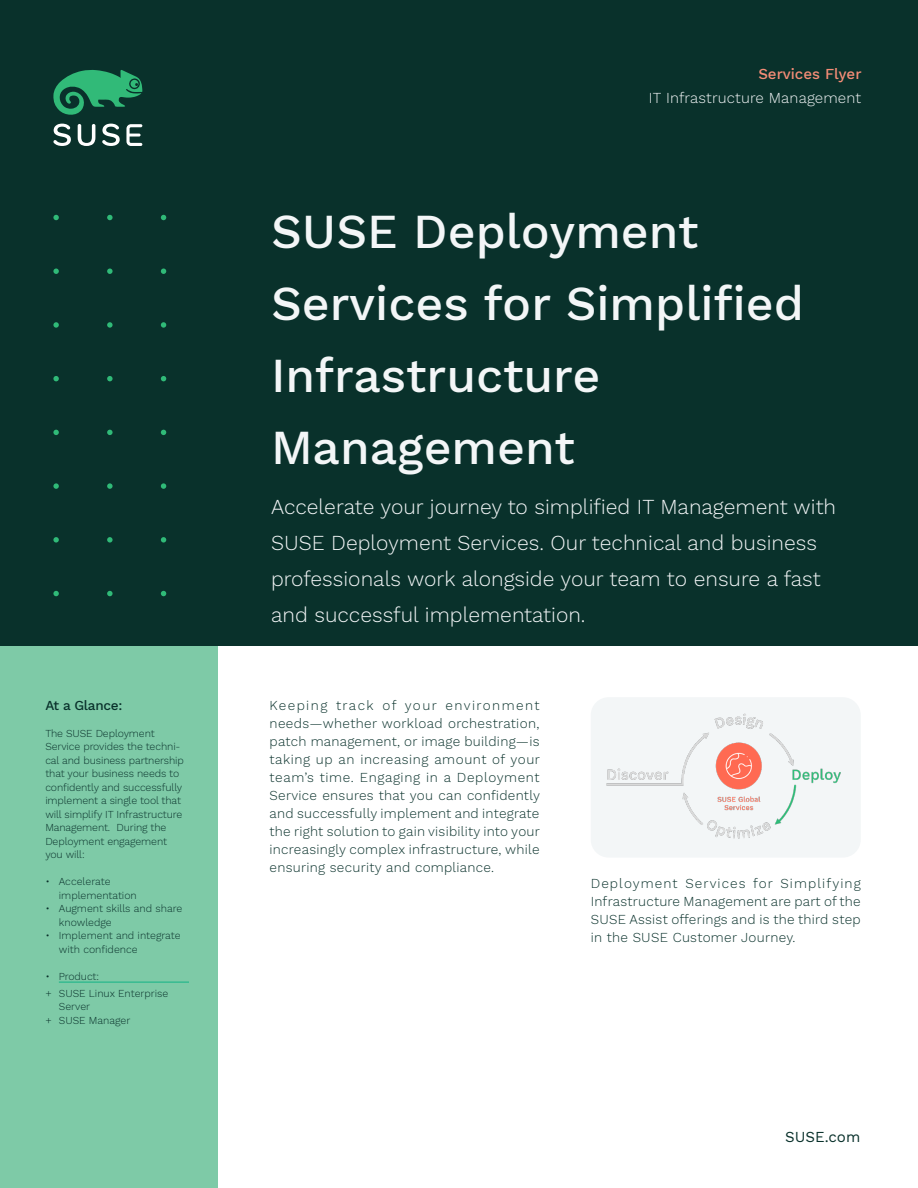
<style>
.page{position:relative;width:918px;height:1188px;background:#fff}
.page>*{position:absolute;margin:0;border:0;box-sizing:border-box;transform-origin:0 0}
.t1{font:500 48px/72px "Work Sans";color:#f3f6f7}
.intro1_13_16-lt__gre{font:300 21px/36px "Work Sans";color:#f3f6f7}
.Body_Small{font:300 15px "Work Sans";letter-spacing:.01em;color:#f3f6f7}
.t2{font:500 15px "Work Sans";color:#f58d77}
.t3{font:15px "Work Sans";color:#09312b}
.body_8_5_11{font:300 13.5px/18px "Work Sans";letter-spacing:.02em;color:#09312b;text-align:justify}
.subhead_10_13-blue{font:500 13.5px "Work Sans";letter-spacing:-.02em;color:#09312b}
.caption_7_9_5_italic{font:300 10.5px/13.5px "Work Sans";letter-spacing:-.01em;color:#09312b}
.caption_7_9_5_rule_b{font:300 10.5px "Work Sans";letter-spacing:-.01em;color:#09312b}
</style>
<div class="page">
<div style="left:0;top:0;width:918px;height:646px;background:#09312b"></div>
<svg style="left:107px;top:322px;width:6px;height:6px"></svg>
<svg style="left:107px;top:376px;width:6px;height:5px"></svg>
<svg style="left:107px;top:215px;width:6px;height:5px"></svg>
<svg style="left:107px;top:269px;width:6px;height:5px"></svg>
<svg style="left:161px;top:322px;width:5px;height:6px"></svg>
<svg style="left:161px;top:376px;width:5px;height:5px"></svg>
<svg style="left:161px;top:215px;width:5px;height:5px"></svg>
<svg style="left:161px;top:269px;width:5px;height:5px"></svg>
<svg style="left:53px;top:322px;width:6px;height:6px"></svg>
<svg style="left:53px;top:376px;width:6px;height:5px"></svg>
<svg style="left:53px;top:215px;width:6px;height:5px"></svg>
<svg style="left:53px;top:269px;width:6px;height:5px"></svg>
<svg style="left:107px;top:591px;width:6px;height:5px"></svg>
<svg style="left:107px;top:430px;width:6px;height:5px"></svg>
<svg style="left:107px;top:483px;width:6px;height:6px"></svg>
<svg style="left:107px;top:537px;width:6px;height:6px"></svg>
<svg style="left:161px;top:591px;width:5px;height:5px"></svg>
<svg style="left:161px;top:430px;width:5px;height:5px"></svg>
<svg style="left:161px;top:483px;width:5px;height:6px"></svg>
<svg style="left:161px;top:537px;width:5px;height:6px"></svg>
<svg style="left:53px;top:591px;width:6px;height:5px"></svg>
<svg style="left:53px;top:430px;width:6px;height:5px"></svg>
<svg style="left:53px;top:483px;width:6px;height:6px"></svg>
<svg style="left:53px;top:537px;width:6px;height:6px"></svg>
<div style="left:0;top:646px;width:217px;height:542px;background:#7ecaa7"></div>
<svg style="left:78px;top:124px;width:17px;height:22px"></svg>
<svg style="left:53px;top:124px;width:18px;height:22px"></svg>
<svg style="left:102px;top:124px;width:18px;height:22px"></svg>
<svg style="left:126px;top:124px;width:16px;height:22px"></svg>
<svg style="left:53px;top:70px;width:89px;height:45px"></svg>
<hr style="left:59px;top:982px;width:130px;height:1px;background:#12b385">
<div style="left:591px;top:697px;width:270px;height:161px;background:#f3f6f7;border-radius:18px"></div>
<img style="left:606px;top:713px;width:235px;height:126px">
<p class="subhead_10_13-blue" style="left:45px;top:697px;width:79px">At a Glance:</p>
<p class="caption_7_9_5_italic" style="left:45px;top:727px;width:140px">The SUSE Deployment<br>Service provides the techni&shy;cal and business partnership that your business needs to confidently and successfully implement a single tool that will simplify IT Infrastructure<br>Management. During the<br>Deployment engagement you will:</p>
<p class="caption_7_9_5_italic" style="left:59px;top:875px;width:80px;text-indent:-14px">• Accelerate implementation</p>
<p class="caption_7_9_5_italic" style="left:59px;top:902px;width:125px;text-indent:-14px">• Augment skills and share knowledge</p>
<p class="caption_7_9_5_italic" style="left:59px;top:929px;width:123px;text-indent:-14px">• Implement and integrate with confidence</p>
<p class="caption_7_9_5_rule_b" style="left:45px;top:970px;width:55px">• Product:</p>
<p class="caption_7_9_5_italic" style="left:59px;top:987px;width:111px;text-indent:-14px">+ SUSE Linux Enterprise<br>Server</p>
<p class="caption_7_9_5_italic" style="left:45px;top:1014px;width:87px">+ SUSE Manager</p>
<p class="t2" style="left:758px;top:65px;width:105px">Services Flyer</p>
<p class="Body_Small" style="left:649px;top:89px;width:214px">IT Infrastructure Management</p>
<p class="t1" style="left:271px;top:198px;width:534px">SUSE Deployment<br>Services for Simplified<br>Infrastructure<br>Management</p>
<p class="intro1_13_16-lt__gre" style="left:271px;top:490px;width:567px">Accelerate your journey to simplified IT Management with SUSE Deployment Services. Our technical and business professionals work alongside your team to ensure a fast and successful implementation.</p>
<p class="body_8_5_11" style="left:270px;top:697px;width:272px">Keeping track of your environment needs—whether workload orchestration, patch management, or image building—is taking up an increasing amount of your team’s time. Engaging in a Deployment Service ensures that you can confidently and successfully implement and integrate the right solution to gain visibility into your increasingly complex infrastructure, while ensuring security and compliance.</p>
<p class="body_8_5_11" style="left:591px;top:875px;width:272px">Deployment Services for Simplifying Infrastructure Management are part of the SUSE Assist offerings and is the third step in the SUSE Customer Journey.</p>
<p class="t3" style="left:785px;top:1128px;width:77px">SUSE.com</p>
</div>
